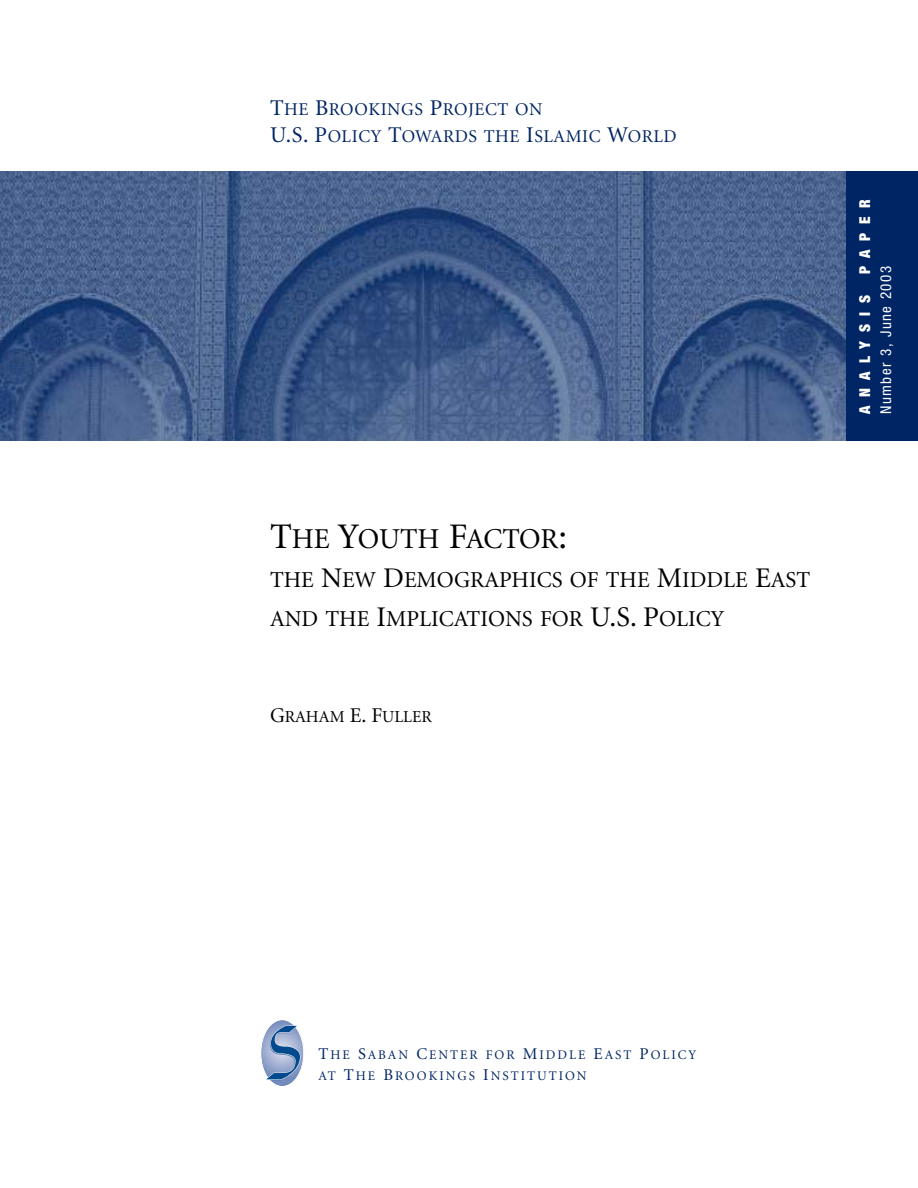
<style>
.page{position:relative;width:918px;height:1188px;background:#fff}
.page>*{position:absolute;margin:0;border:0;box-sizing:border-box;transform-origin:0 0}
.t1{font:28.8px "Minion";color:#000}
.t2{font:22.8px/39px "Minion";color:#000}
.t3{font:18px/27px "Minion";letter-spacing:.03em;color:#002564}
.t4{font:16.8px "Minion";color:#000}
.t5{font:condensed 15px "Helvetica Neue";letter-spacing:.095em;color:#fff}
.t6{font:900 condensed 15px "Helvetica Neue";letter-spacing:.57em;color:#fff}
.t7{font:13.2px/21px "Minion";letter-spacing:.15em;color:#002564}
.s1{font-size:22.5px}
.s2{font-size:36px}
.s3{font-size:28.5px}
.s4{font-size:21px}
.s5{font-size:16.5px}
</style>
<div class="page">
<img style="left:0;top:171px;width:846px;height:270px">
<svg style="left:261px;top:1020px;width:43px;height:67px"></svg>
<svg style="left:261px;top:1020px;width:43px;height:61px"></svg>
<div style="left:846px;top:171px;width:72px;height:270px;background:#002564"></div>
<p class="t3" style="left:270px;top:97px;width:408px"><span class="s1">T</span>HE <span class="s1">B</span>ROOKINGS <span class="s1">P</span>ROJECT ON<br><span class="s1">U.S. P</span>OLICY <span class="s1">T</span>OWARDS THE <span class="s1">I</span>SLAMIC <span class="s1">W</span>ORLD</p>
<p class="t1" style="left:270px;top:527px;width:299px"><span class="s2">T</span>HE <span class="s2">Y</span>OUTH <span class="s2">F</span>ACTOR<span class="s2">:</span></p>
<p class="t2" style="left:270px;top:562px;width:542px">THE <span class="s3">N</span>EW <span class="s3">D</span>EMOGRAPHICS OF THE <span class="s3">M</span>IDDLE <span class="s3">E</span>AST<br>AND THE <span class="s3">I</span>MPLICATIONS FOR <span class="s3">U.S. P</span>OLICY</p>
<p class="t4" style="left:270px;top:710px;width:163px"><span class="s4">G</span>RAHAM <span class="s4">E. F</span>ULLER</p>
<p class="t6" style="left:859px;top:274px;width:76px;rotate:-90deg">PAPER</p>
<p class="t6" style="left:859px;top:414px;width:120px;rotate:-90deg">ANALYSIS</p>
<p class="t5" style="left:880px;top:414px;width:149px;rotate:-90deg">Number 3, June 2003</p>
<p class="t7" style="left:318px;top:1045px;width:380px"><span class="s5">T</span>HE <span class="s5">S</span>ABAN <span class="s5">C</span>ENTER FOR <span class="s5">M</span>IDDLE <span class="s5">E</span>AST <span class="s5">P</span>OLICY<br>AT <span class="s5">T</span>HE <span class="s5">B</span>ROOKINGS <span class="s5">I</span>NSTITUTION</p>
</div>
